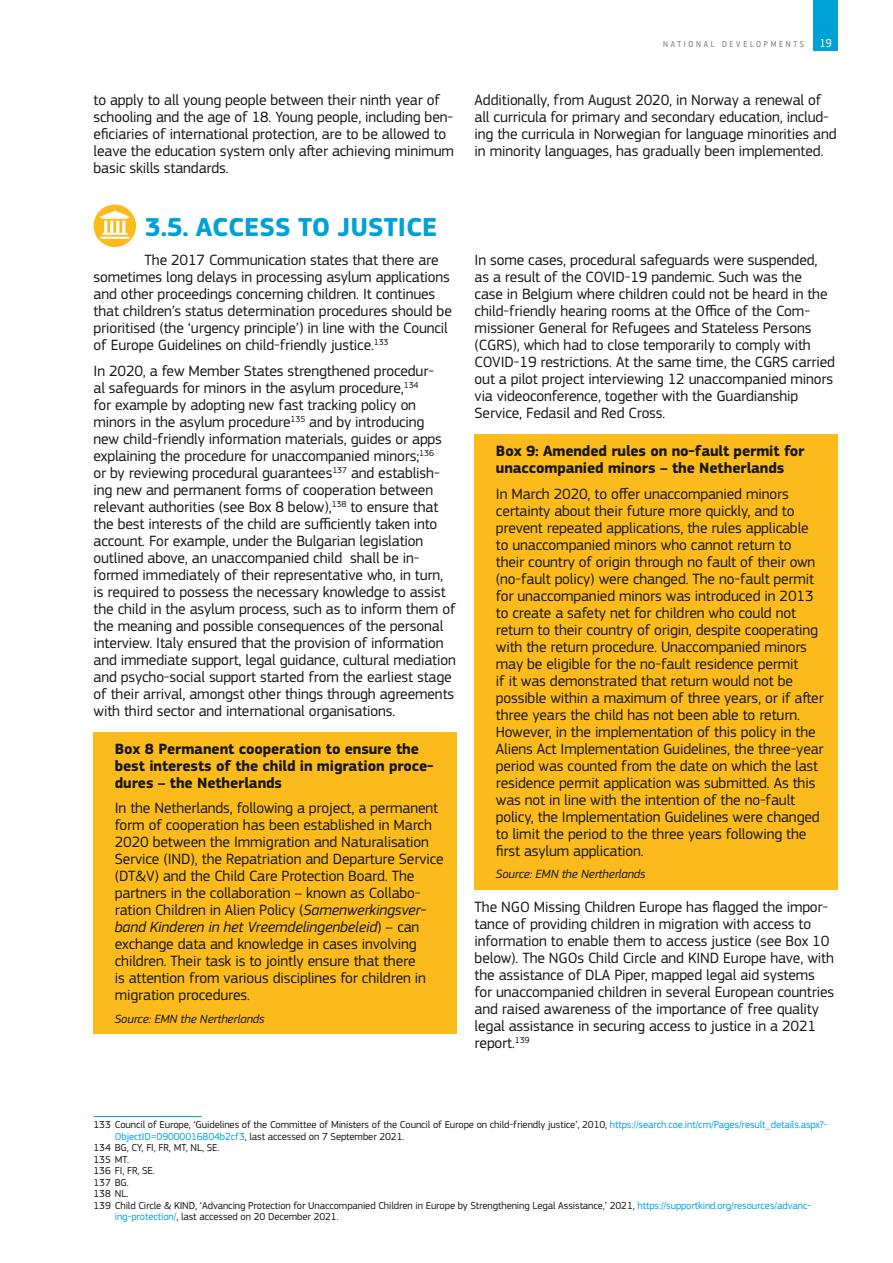
<style>
.page{position:relative;width:893px;height:1263px;background:#fff}
.page>*{position:absolute;margin:0;border:0;box-sizing:border-box;transform-origin:0 0}
.t1{font:700 27px "EC Square Sans Pro";color:#00a1d7}
.t2{font:15.45px/17px "EC Square Sans Pro";letter-spacing:-.01em;color:#181716}
.t3{font:700 15.45px/17px "EC Square Sans Pro";letter-spacing:-.01em;color:#181716}
.t4{font:italic 12.45px "EC Square Sans Pro";letter-spacing:-.01em;color:#181716}
.t5{font:12px "EC Square Sans Cond Pro";color:#fff}
.t6{font:10.5px "EC Square Sans Pro";letter-spacing:-.01em;color:#181716}
.t7{font:9px "EC Square Sans Cond Pro";letter-spacing:.3em;color:#7a7b7a}
.s1{font-style:italic}
.s2{color:#00a1df}
</style>
<div class="page">
<div style="left:814px;top:0;width:24px;height:51px;background:#00a1d7"></div>
<hr style="left:94px;top:1116px;width:108px;height:1px;background:#00a1d7">
<div style="left:94px;top:732px;width:363px;height:68px;background:#fbbb1d"></div>
<div style="left:94px;top:791px;width:363px;height:222px;background:#fbbb1d"></div>
<div style="left:94px;top:1003px;width:363px;height:31px;background:#fbbb1d"></div>
<div style="left:475px;top:434px;width:363px;height:52px;background:#fbbb1d"></div>
<div style="left:475px;top:477px;width:363px;height:391px;background:#fbbb1d"></div>
<div style="left:475px;top:858px;width:363px;height:32px;background:#fbbb1d"></div>
<div style="left:94px;top:205px;width:42px;height:42px;background:#fbbb1d;border-radius:50%"></div>
<svg style="left:100px;top:211px;width:30px;height:28px"></svg>
<p class="t7" style="left:663px;top:39px;width:142px">NATIONAL DEVELOPMENTS</p>
<p class="t5" style="left:820px;top:36px;width:13px">19</p>
<p class="t2" style="left:94px;top:92px;width:362px">to apply to all young people between their ninth year of schooling and the age of 18. Young people, including ben&shy;eficiaries of international protection, are to be allowed to leave the education system only after achieving minimum basic skills standards.</p>
<h1 class="t1" style="left:145px;top:210px;width:294px">3.5. ACCESS TO JUSTICE</h1>
<p class="t2" style="left:94px;top:252px;width:360px;text-indent:51px">The 2017 Communication states that there are sometimes long delays in processing asylum applications and other proceedings concerning children. It continues that children’s status determination procedures should be prioritised (the ‘urgency principle’) in line with the Council of Europe Guidelines on child-friendly justice.<sup>133</sup></p>
<p class="t2" style="left:94px;top:362px;width:364px">In 2020, a few Member States strengthened procedur-<br>al safeguards for minors in the asylum procedure,<sup>134<br></sup>for example by adopting new fast tracking policy on minors in the asylum procedure<sup>135</sup> and by introducing<br>new child-friendly information materials, guides or apps explaining the procedure for unaccompanied minors;<sup>136<br></sup>or by reviewing procedural guarantees<sup>137</sup> and establish&shy;ing new and permanent forms of cooperation between relevant authorities (see Box 8 below),<sup>138</sup> to ensure that the best interests of the child are sufficiently taken into account. For example, under the Bulgarian legislation outlined above, an unaccompanied child shall be in&shy;formed immediately of their representative who, in turn, is required to possess the necessary knowledge to assist the child in the asylum process, such as to inform them of the meaning and possible consequences of the personal interview. Italy ensured that the provision of information and immediate support, legal guidance, cultural mediation and psycho-social support started from the earliest stage of their arrival, amongst other things through agreements with third sector and international organisations.</p>
<p class="t3" style="left:115px;top:741px;width:320px">Box 8 Permanent cooperation to ensure the best interests of the child in migration proce&shy;dures – the Netherlands</p>
<p class="t2" style="left:115px;top:800px;width:330px">In the Netherlands, following a project, a permanent form of cooperation has been established in March 2020 between the Immigration and Naturalisation Service (IND), the Repatriation and Departure Service (DT&amp;V) and the Child Care Protection Board. The partners in the collaboration – known as Collabo&shy;ration Children in Alien Policy (<span class="s1">Samenwerkingsver&shy;band Kinderen in het Vreemdelingenbeleid</span>) – can exchange data and knowledge in cases involving children. Their task is to jointly ensure that there<br>is attention from various disciplines for children in migration procedures.</p>
<p class="t4" style="left:115px;top:1011px;width:151px">Source: EMN the Nertherlands</p>
<p class="t2" style="left:475px;top:92px;width:363px">Additionally, from August 2020, in Norway a renewal of all curricula for primary and secondary education, includ&shy;ing the curricula in Norwegian for language minorities and in minority languages, has gradually been implemented.</p>
<p class="t2" style="left:475px;top:252px;width:362px">In some cases, procedural safeguards were suspended, as a result of the COVID-19 pandemic. Such was the<br>case in Belgium where children could not be heard in the child-friendly hearing rooms at the Office of the Com&shy;missioner General for Refugees and Stateless Persons (CGRS), which had to close temporarily to comply with COVID-19 restrictions. At the same time, the CGRS carried out a pilot project interviewing 12 unaccompanied minors via videoconference, together with the Guardianship Service, Fedasil and Red Cross.</p>
<p class="t3" style="left:496px;top:443px;width:310px">Box 9: Amended rules on no-fault permit for unaccompanied minors – the Netherlands</p>
<p class="t2" style="left:496px;top:485px;width:329px">In March 2020, to offer unaccompanied minors certainty about their future more quickly, and to prevent repeated applications, the rules applicable to unaccompanied minors who cannot return to their country of origin through no fault of their own (no-fault policy) were changed. The no-fault permit for unaccompanied minors was introduced in 2013 to create a safety net for children who could not return to their country of origin, despite cooperating with the return procedure. Unaccompanied minors may be eligible for the no-fault residence permit<br>if it was demonstrated that return would not be possible within a maximum of three years, or if after three years the child has not been able to return.<br>However, in the implementation of this policy in the Aliens Act Implementation Guidelines, the three-year period was counted from the date on which the last residence permit application was submitted. As this was not in line with the intention of the no-fault policy, the Implementation Guidelines were changed to limit the period to the three years following the first asylum application.</p>
<p class="t4" style="left:496px;top:867px;width:151px">Source: EMN the Nertherlands</p>
<p class="t2" style="left:475px;top:899px;width:361px">The NGO Missing Children Europe has flagged the impor&shy;tance of providing children in migration with access to information to enable them to access justice (see Box 10 below). The NGOs Child Circle and KIND Europe have, with the assistance of DLA Piper, mapped legal aid systems for unaccompanied children in several European countries and raised awareness of the importance of free quality legal assistance in securing access to justice in a 2021 report.<sup>139</sup></p>
<p class="t6" style="left:94px;top:1118px;width:736px">133 Council of Europe, ‘Guidelines of the Committee of Ministers of the Council of Europe on child-friendly justice’, 2010, <span class="s2">https://search.coe.int/cm/Pages/result_details.aspx?-</span></p>
<p class="t6" style="left:115px;top:1130px;width:291px"><span class="s2">ObjectID=09000016804b2cf3</span>, last accessed on 7 September 2021.</p>
<p class="t6" style="left:94px;top:1141px;width:127px">134 BG, CY, FI, FR, MT, NL, SE.</p>
<p class="t6" style="left:94px;top:1153px;width:37px">135 MT.</p>
<p class="t6" style="left:94px;top:1165px;width:63px">136 FI, FR, SE.</p>
<p class="t6" style="left:94px;top:1176px;width:37px">137 BG.</p>
<p class="t6" style="left:94px;top:1188px;width:36px">138 NL.</p>
<p class="t6" style="left:94px;top:1199px;width:719px">139 Child Circle &amp; KIND, ‘Advancing Protection for Unaccompanied Children in Europe by Strengthening Legal Assistance,’ 2021, <span class="s2">https://supportkind.org/resources/advanc-</span></p>
<p class="t6" style="left:115px;top:1211px;width:225px"><span class="s2">ing-protection/</span>, last accessed on 20 December 2021.</p>
</div>
